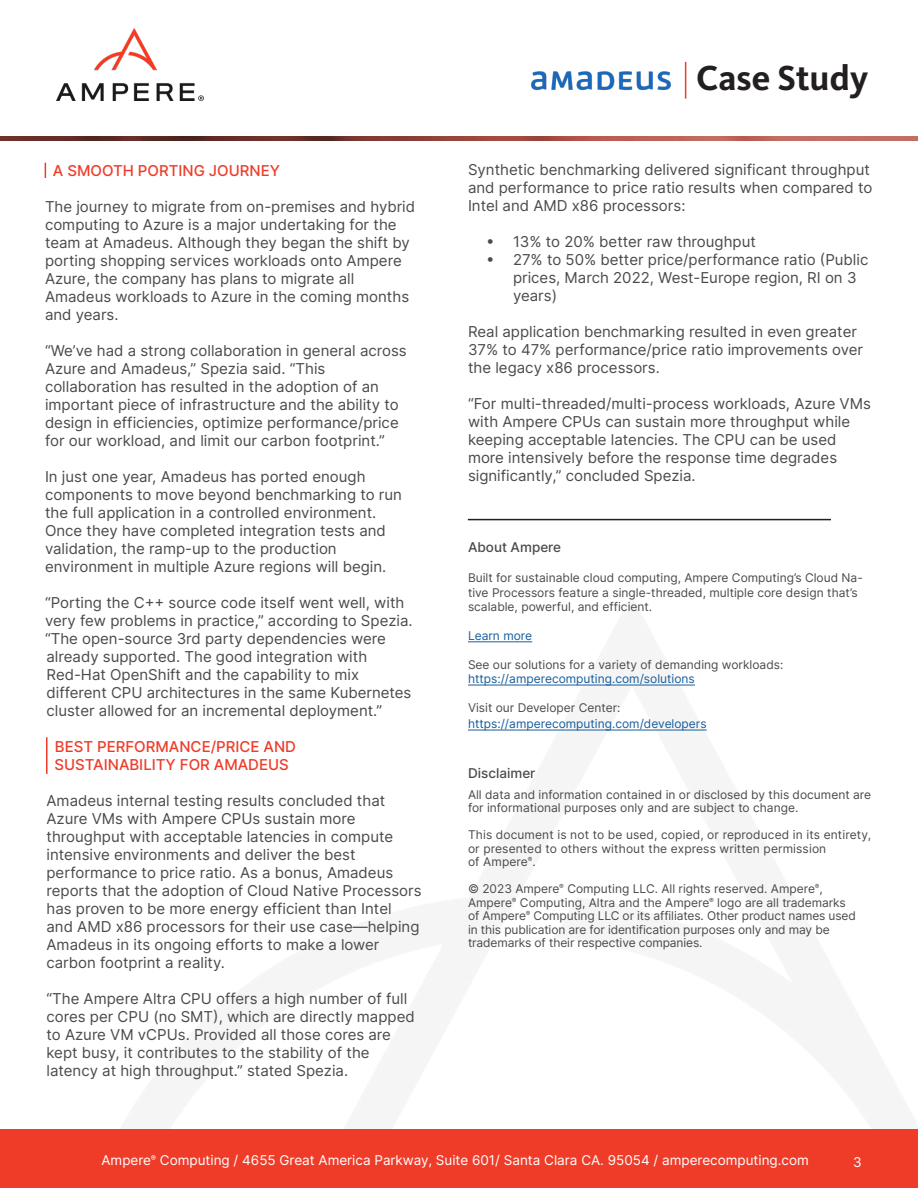
<style>
.page{position:relative;width:918px;height:1188px;background:#fff}
.page>*{position:absolute;margin:0;border:0;box-sizing:border-box;transform-origin:0 0}
.t1{font:700 36px "Kievit Pro";color:#231f20}
.t2{font:15px/18px "Inter";color:#494a4a}
.t3{font:15px "Inter";color:#ef3c29}
.t4{font:13.5px "Inter";color:#fff}
.Body_copy{font:13.5px "Inter";color:#494a4a}
.Body_copy-2{font:12px/13.5px "Inter";color:#494a4a}
.t5{font:12px "Inter";color:#175d9e}
</style>
<div class="page">
<div style="left:0;top:1130px;width:918px;height:58px;background:#ef3c29"></div>
<img style="left:56px;top:28px;width:147px;height:72px">
<hr style="left:685px;top:62px;width:1px;height:37px;background:#ef3c29">
<img style="left:531px;top:71px;width:140px;height:20px">
<img style="left:0;top:136px;width:918px;height:4px">
<hr style="left:468px;top:641px;width:64px;height:1px;background:#175d9e">
<hr style="left:468px;top:685px;width:227px;height:1px;background:#175d9e">
<hr style="left:468px;top:730px;width:239px;height:1px;background:#175d9e">
<hr style="left:468px;top:519px;width:363px;height:1px;background:#231f20">
<svg style="left:45px;top:163px;width:1px;height:15px"></svg>
<hr style="left:46px;top:737px;width:2px;height:37px;background:#ef3c29">
<p class="t3" style="left:53px;top:159px;width:229px">A SMOOTH PORTING JOURNEY</p>
<p class="t2" style="left:45px;top:197px;width:372px">The journey to migrate from on-premises and hybrid</p>
<p class="t2" style="left:45px;top:215px;width:366px">computing to Azure is a major undertaking for the team at Amadeus. Although they began the shift by porting shopping services workloads onto Ampere Azure, the company has plans to migrate all</p>
<p class="t2" style="left:45px;top:287px;width:366px">Amadeus workloads to Azure in the coming months</p>
<p class="t2" style="left:45px;top:305px;width:75px">and years.</p>
<p class="t2" style="left:45px;top:341px;width:363px">“We’ve had a strong collaboration in general across</p>
<p class="t2" style="left:45px;top:359px;width:282px">Azure and Amadeus,” Spezia said. “This</p>
<p class="t2" style="left:45px;top:377px;width:355px">collaboration has resulted in the adoption of an important piece of infrastructure and the ability to design in efficiencies, optimize performance/price for our workload, and limit our carbon footprint.”</p>
<p class="t2" style="left:45px;top:467px;width:322px">In just one year, Amadeus has ported enough</p>
<p class="t2" style="left:45px;top:485px;width:359px">components to move beyond benchmarking to run the full application in a controlled environment.</p>
<p class="t2" style="left:45px;top:521px;width:342px">Once they have completed integration tests and</p>
<p class="t2" style="left:45px;top:539px;width:293px">validation, the ramp-up to the production</p>
<p class="t2" style="left:45px;top:557px;width:343px">environment in multiple Azure regions will begin.</p>
<p class="t2" style="left:45px;top:593px;width:369px">“Porting the C++ source code itself went well, with very few problems in practice,” according to Spezia.</p>
<p class="t2" style="left:45px;top:629px;width:342px">“The open-source 3rd party dependencies were already supported. The good integration with</p>
<p class="t2" style="left:46px;top:665px;width:314px">Red-Hat OpenShift and the capability to mix</p>
<p class="t2" style="left:46px;top:683px;width:367px">different CPU architectures in the same Kubernetes cluster allowed for an incremental deployment.”</p>
<p class="t3" style="left:55px;top:735px;width:243px">BEST PERFORMANCE/PRICE AND</p>
<p class="t3" style="left:54px;top:753px;width:236px">SUSTAINABILITY FOR AMADEUS</p>
<p class="t2" style="left:46px;top:791px;width:348px">Amadeus internal testing results concluded that Azure VMs with Ampere CPUs sustain more throughput with acceptable latencies in compute intensive environments and deliver the best</p>
<p class="t2" style="left:46px;top:863px;width:348px">performance to price ratio. As a bonus, Amadeus</p>
<p class="t2" style="left:46px;top:881px;width:377px">reports that the adoption of Cloud Native Processors has proven to be more energy efficient than Intel and AMD x86 processors for their use case—helping</p>
<p class="t2" style="left:46px;top:935px;width:334px">Amadeus in its ongoing efforts to make a lower</p>
<p class="t2" style="left:46px;top:953px;width:180px">carbon footprint a reality.</p>
<p class="t2" style="left:46px;top:989px;width:370px">“The Ampere Altra CPU offers a high number of full cores per CPU (no SMT), which are directly mapped to Azure VM vCPUs. Provided all those cores are kept busy, it contributes to the stability of the</p>
<p class="t2" style="left:46px;top:1061px;width:303px">latency at high throughput.” stated Spezia.</p>
<p class="t1" style="left:696px;top:57px;width:174px">Case Study</p>
<p class="t2" style="left:468px;top:161px;width:406px">Synthetic benchmarking delivered significant throughput and performance to price ratio results when compared to<br>Intel and AMD x86 processors:</p>
<p class="t2" style="left:486px;top:233px;width:271px">• 13% to 20% better raw throughput</p>
<p class="t2" style="left:513px;top:251px;width:357px;text-indent:-27px">• 27% to 50% better price/performance ratio (Public prices, March 2022, West-Europe region, RI on 3 years)</p>
<p class="t2" style="left:468px;top:323px;width:397px">Real application benchmarking resulted in even greater<br>37% to 47% performance/price ratio improvements over the legacy x86 processors.</p>
<p class="t2" style="left:468px;top:395px;width:404px">“For multi-threaded/multi-process workloads, Azure VMs with Ampere CPUs can sustain more throughput while keeping acceptable latencies. The CPU can be used more intensively before the response time degrades</p>
<p class="t2" style="left:468px;top:467px;width:229px">significantly,” concluded Spezia.</p>
<p class="Body_copy" style="left:468px;top:537px;width:95px">About Ampere</p>
<p class="Body_copy-2" style="left:468px;top:570px;width:396px;line-height:14.4px">Built for sustainable cloud computing, Ampere Computing’s Cloud Na&shy;tive Processors feature a single-threaded, multiple core design that’s scalable, powerful, and efficient.</p>
<p class="t5" style="left:468px;top:627px;width:66px">Learn more</p>
<p class="Body_copy-2" style="left:468px;top:657px;width:317px">See our solutions for a variety of demanding workloads:</p>
<p class="t5" style="left:468px;top:670px;width:228px">https://amperecomputing.com/solutions</p>
<p class="Body_copy-2" style="left:468px;top:700px;width:154px">Visit our Developer Center:</p>
<p class="t5" style="left:468px;top:715px;width:240px">https://amperecomputing.com/developers</p>
<p class="Body_copy" style="left:468px;top:764px;width:69px">Disclaimer</p>
<p class="Body_copy-2" style="left:468px;top:787px;width:405px">All data and information contained in or disclosed by this document are for informational purposes only and are subject to change.</p>
<p class="Body_copy-2" style="left:468px;top:828px;width:405px">This document is not to be used, copied, or reproduced in its entirety, or presented to others without the express written permission</p>
<p class="Body_copy-2" style="left:468px;top:855px;width:69px">of Ampere<sup>®</sup>.</p>
<p class="Body_copy-2" style="left:468px;top:882px;width:389px">© 2023 Ampere<sup>®</sup> Computing LLC. All rights reserved. Ampere<sup>®</sup>, Ampere<sup>®</sup> Computing, Altra and the Ampere<sup>®</sup> logo are all trademarks of Ampere<sup>®</sup> Computing LLC or its affiliates. Other product names used in this publication are for identification purposes only and may be trademarks of their respective companies.</p>
<p class="t4" style="left:101px;top:1150px;width:709px">Ampere<sup>®</sup> Computing / 4655 Great America Parkway, Suite 601/ Santa Clara CA. 95054 / amperecomputing.com</p>
<p class="t4" style="left:853px;top:1152px;width:10px">3</p>
</div>
